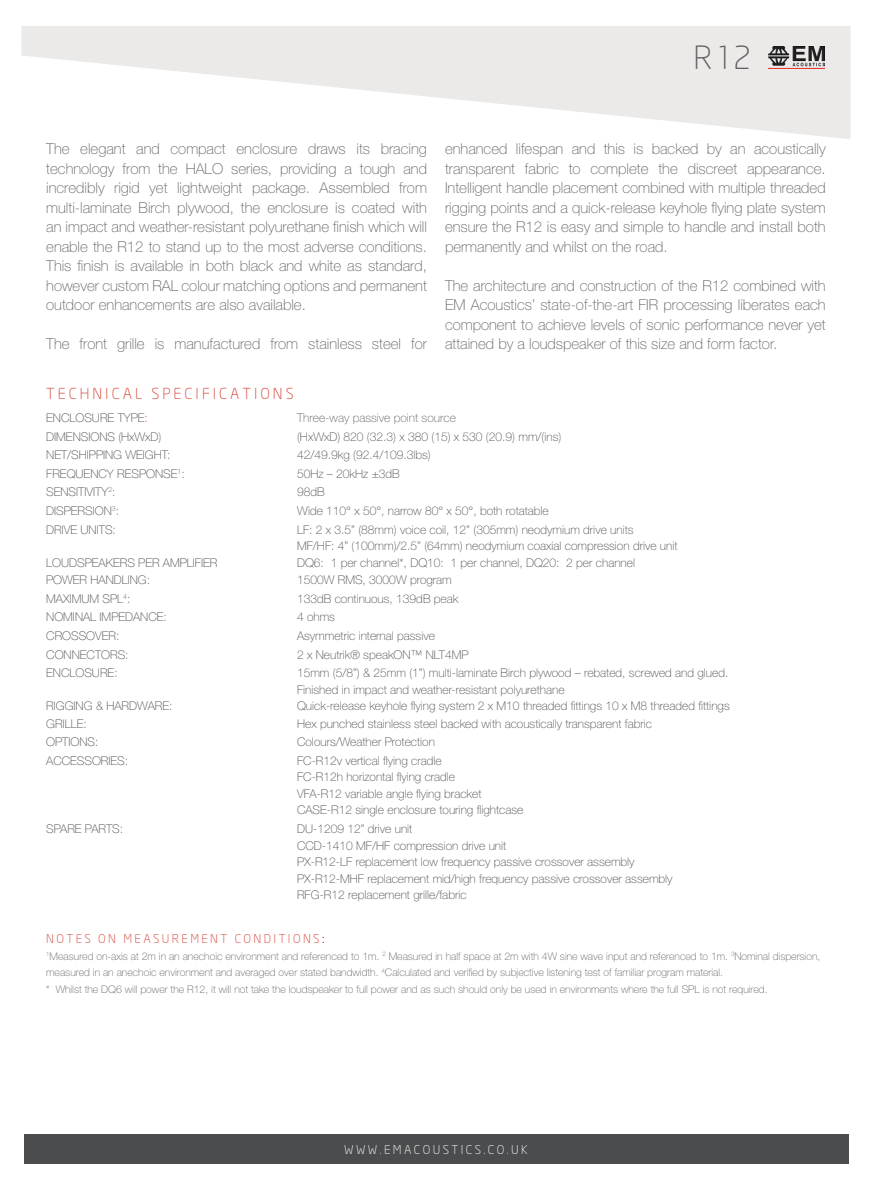
<style>
.page{position:relative;width:872px;height:1191px;background:#fff}
.page>*{position:absolute;margin:0;border:0;box-sizing:border-box;transform-origin:0 0}
.t1{font:300 31.5px "Neo Sans";color:#606063}
.body_copy{font:100 15px/19.5px "Helvetica Neue LT Std";color:#606063;text-align:justify}
.para_headers{font:300 15px "Neo Sans";letter-spacing:.2em;color:#d53f33}
.t2{font:100 12px/16.5px "Helvetica Neue LT Std";color:#4b4c4d}
.t3{font:300 12px "Neo Sans";letter-spacing:.2em;color:#d53f33}
.t4{font:100 12px "Helvetica Neue LT Std";color:#606063}
.t5{font:300 12px "Neo Sans";letter-spacing:.2em;color:#fff}
.t6{font:100 10.5px/16.5px "Helvetica Neue LT Std";color:#606063}
.s1{color:#d1232a}
</style>
<div class="page">
<svg style="left:21px;top:26px;width:829px;height:113px;fill:#ebeae9"></svg>
<img style="left:768px;top:46px;width:56px;height:23px">
<div style="left:24px;top:1134px;width:824px;height:30px;background:#4b4c4d"></div>
<p class="t1" style="left:693px;top:44px;width:59px">R12</p>
<p class="body_copy" style="left:46px;top:139px;width:382px">The elegant and compact enclosure draws its bracing technology from the HALO series, providing a tough and incredibly rigid yet lightweight package. Assembled from multi-laminate Birch plywood, the enclosure is coated with an impact and weather-resistant polyurethane finish which will enable the R12 to stand up to the most adverse conditions.<br>This finish is available in both black and white as standard, however custom RAL colour matching options and permanent outdoor enhancements are also available.</p>
<p class="body_copy" style="left:46px;top:334px;width:382px">The front grille is manufactured from stainless steel for</p>
<p class="para_headers" style="left:46px;top:387px;width:249px">TECHNICAL SPECIFICATIONS</p>
<p class="body_copy" style="left:445px;top:139px;width:382px">enhanced lifespan and this is backed by an acoustically transparent fabric to complete the discreet appearance.<br>Intelligent handle placement combined with multiple threaded rigging points and a quick-release keyhole flying plate system ensure the R12 is easy and simple to handle and install both permanently and whilst on the road.</p>
<p class="body_copy" style="left:445px;top:276px;width:382px">The architecture and construction of the R12 combined with EM Acoustics’ state-of-the-art FIR processing liberates each component to achieve levels of sonic performance never yet attained by a loudspeaker of this size and form factor.</p>
<p class="t2" style="left:46px;top:409px;width:103px">ENCLOSURE TYPE<span class="s1">:</span></p>
<p class="t4" style="left:297px;top:411px;width:160px">Three-way passive point source</p>
<p class="t2" style="left:46px;top:428px;width:117px">DIMENSIONS (HxWxD)</p>
<p class="t2" style="left:297px;top:428px;width:266px">(HxWxD) 820 (32.3) x 380 (15) x 530 (20.9) mm/(ins)</p>
<p class="t2" style="left:46px;top:447px;width:126px">NET/SHIPPING WEIGHT:</p>
<p class="t2" style="left:297px;top:447px;width:135px">42/49.9kg (92.4/109.3lbs)</p>
<p class="t2" style="left:46px;top:465px;width:140px">FREQUENCY RESPONSE<sup>1</sup>:</p>
<p class="t2" style="left:297px;top:465px;width:104px">50Hz – 20kHz ±3dB</p>
<p class="t2" style="left:46px;top:484px;width:71px">SENSITIVITY<sup>2</sup>:</p>
<p class="t2" style="left:297px;top:484px;width:29px">98dB</p>
<p class="t2" style="left:46px;top:502px;width:74px">DISPERSION<sup>3</sup>:</p>
<p class="t2" style="left:297px;top:502px;width:253px">Wide 110° x 50°, narrow 80° x 50°, both rotatable</p>
<p class="t2" style="left:46px;top:521px;width:71px">DRIVE UNITS:</p>
<p class="t2" style="left:297px;top:521px;width:338px">LF: 2 x 3.5” (88mm) voice coil, 12” (305mm) neodymium drive units</p>
<p class="t2" style="left:297px;top:537px;width:382px">MF/HF: 4” (100mm)/2.5” (64mm) neodymium coaxial compression drive unit</p>
<p class="t2" style="left:46px;top:554px;width:173px">LOUDSPEAKERS PER AMPLIFIER</p>
<p class="t2" style="left:297px;top:554px;width:339px">DQ6: 1 per channel*, DQ10: 1 per channel, DQ20: 2 per channel</p>
<p class="t2" style="left:46px;top:571px;width:105px">POWER HANDLING:</p>
<p class="t2" style="left:297px;top:571px;width:156px">1500W RMS, 3000W program</p>
<p class="t2" style="left:46px;top:590px;width:86px">MAXIMUM SPL<sup>4</sup>:</p>
<p class="t2" style="left:297px;top:590px;width:163px">133dB continuous, 139dB peak</p>
<p class="t2" style="left:46px;top:609px;width:122px">NOMINAL IMPEDANCE:</p>
<p class="t2" style="left:297px;top:609px;width:40px">4 ohms</p>
<p class="t2" style="left:46px;top:627px;width:75px">CROSSOVER:</p>
<p class="t2" style="left:297px;top:627px;width:139px">Asymmetric internal passive</p>
<p class="t2" style="left:46px;top:646px;width:84px">CONNECTORS:</p>
<p class="t2" style="left:297px;top:646px;width:173px">2 x Neutrik® speakON™ NLT4MP</p>
<p class="t2" style="left:46px;top:664px;width:73px">ENCLOSURE:</p>
<p class="t2" style="left:297px;top:664px;width:433px">15mm (5/8”) &amp; 25mm (1”) multi-laminate Birch plywood – rebated, screwed and glued.<br>Finished in impact and weather-resistant polyurethane</p>
<p class="t2" style="left:46px;top:698px;width:128px">RIGGING &amp; HARDWARE:</p>
<p class="t2" style="left:297px;top:698px;width:434px">Quick-release keyhole flying system 2 x M10 threaded fittings 10 x M8 threaded fittings</p>
<p class="t2" style="left:46px;top:715px;width:42px">GRILLE:</p>
<p class="t2" style="left:297px;top:715px;width:356px">Hex punched stainless steel backed with acoustically transparent fabric</p>
<p class="t2" style="left:46px;top:734px;width:54px">OPTIONS:</p>
<p class="t2" style="left:297px;top:734px;width:139px">Colours/Weather Protection</p>
<p class="t2" style="left:46px;top:752px;width:83px">ACCESSORIES:</p>
<p class="t2" style="left:297px;top:752px;width:146px">FC-R12v vertical flying cradle</p>
<p class="t2" style="left:297px;top:769px;width:160px">FC-R12h horizontal flying cradle</p>
<p class="t2" style="left:297px;top:785px;width:186px">VFA-R12 variable angle flying bracket</p>
<p class="t2" style="left:297px;top:802px;width:228px">CASE-R12 single enclosure touring flightcase</p>
<p class="t2" style="left:46px;top:820px;width:78px">SPARE PARTS:</p>
<p class="t2" style="left:297px;top:820px;width:117px">DU-1209 12” drive unit</p>
<p class="t2" style="left:297px;top:837px;width:211px">CCD-1410 MF/HF compression drive unit</p>
<p class="t2" style="left:297px;top:853px;width:339px">PX-R12-LF replacement low frequency passive crossover assembly</p>
<p class="t2" style="left:297px;top:870px;width:377px">PX-R12-MHF replacement mid/high frequency passive crossover assembly</p>
<p class="t2" style="left:297px;top:886px;width:171px">RFG-R12 replacement grille/fabric</p>
<p class="t3" style="left:46px;top:933px;width:283px">NOTES ON MEASUREMENT CONDITIONS:</p>
<p class="t6" style="left:46px;top:947px;width:775px"><sup>1</sup>Measured on-axis at 2m in an anechoic environment and referenced to 1m. <sup>2</sup> Measured in half space at 2m with 4W sine wave input and referenced to 1m. <sup>3</sup>Nominal dispersion, measured in an anechoic environment and averaged over stated bandwidth. <sup>4</sup>Calculated and verified by subjective listening test of familiar program material.</p>
<p class="t6" style="left:46px;top:980px;width:723px">* Whilst the DQ6 will power the R12, it will not take the loudspeaker to full power and as such should only be used in environments where the full SPL is not required.</p>
<p class="t5" style="left:344px;top:1144px;width:185px">WWW.EMACOUSTICS.CO.UK</p>
</div>
